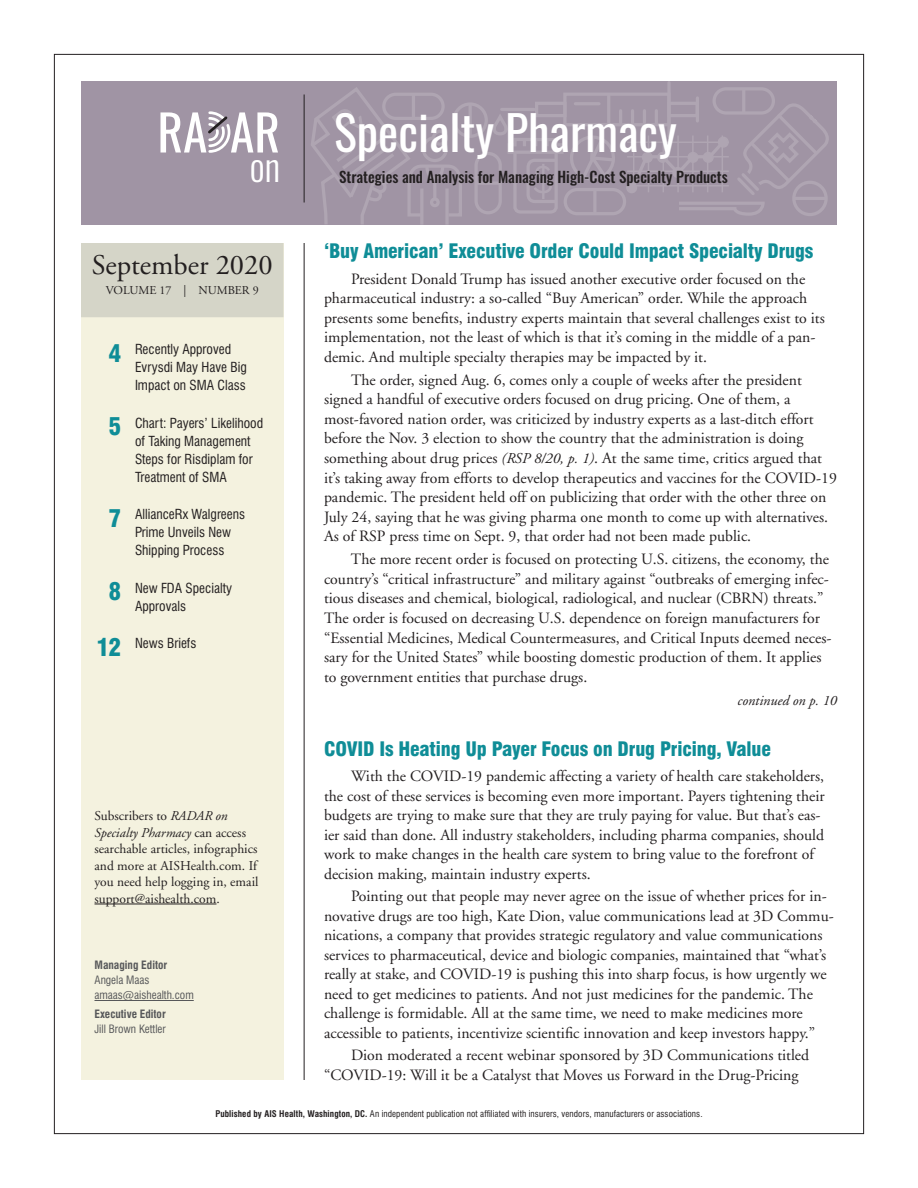
<style>
.page{position:relative;width:918px;height:1188px;background:#fff}
.page>*{position:absolute;margin:0;border:0;box-sizing:border-box;transform-origin:0 0}
.t1{font:48px "Oswald";color:#fff}
.t2{font:300 37.5px "Oswald";color:#fff}
.t3{font:28.5px "Adobe Garamond";color:#231f20}
.t4{font:900 condensed 19.5px "Swiss 721 BT";letter-spacing:-.01em;color:#0f8d97}
.t5{font:15.75px/19.6px "Adobe Garamond";color:#231f20}
.t6{font:500 15px "Oswald";color:#231f20}
.t7{font:italic 14.25px "Adobe Garamond";color:#231f20}
.t8{font:condensed 13.5px/18px "Swiss 721 BT";color:#231f20}
.t9{font:13.5px/16.5px "Adobe Garamond";color:#231f20}
.t10{font:12px "Adobe Garamond";color:#231f20}
.t11{font:condensed 11.25px/15px "Swiss 721 BT";color:#57585a}
.t12{font:700 condensed 11.25px "Swiss 721 BT";color:#57585a}
.t13{font:condensed 9px "Swiss 721 BT";letter-spacing:.01em;color:#231f20}
.s1{font-weight:900;font-size:24px;color:#0f8d97}
.s2{font-style:italic}
.s3{font-style:italic;font-size:15px}
.s4{font-weight:700}
</style>
<div class="page">
<hr style="left:304px;top:243px;width:1px;height:837px;background:#231f20">
<div style="left:81px;top:81px;width:756px;height:144px;background:#a094a4"></div>
<div style="left:564px;top:188px;width:62px;height:27px;border:3px solid #afa5b2;border-radius:12px"></div>
<div style="left:474px;top:152px;width:28px;height:62px;border:3px solid #afa5b2;border-radius:12px"></div>
<hr style="left:476px;top:181px;width:25px;height:4px;background:#afa5b2">
<div style="left:712px;top:87px;width:63px;height:28px;border:3px solid #afa5b2;border-radius:12px"></div>
<hr style="left:742px;top:88px;width:3px;height:25px;background:#afa5b2">
<div style="left:452px;top:102px;width:36px;height:36px;border:3px solid #afa5b2;border-radius:50%"></div>
<hr style="left:469px;top:104px;width:3px;height:32px;background:#afa5b2">
<hr style="left:667px;top:83px;width:4px;height:53px;background:#afa5b2">
<hr style="left:696px;top:98px;width:3px;height:23px;background:#afa5b2">
<hr style="left:607px;top:96px;width:3px;height:26px;background:#afa5b2">
<hr style="left:502px;top:108px;width:32px;height:3px;background:#afa5b2">
<div style="left:535px;top:102px;width:32px;height:15px;border:3px solid #afa5b2"></div>
<div style="left:563px;top:93px;width:108px;height:33px;border:3px solid #afa5b2"></div>
<svg style="left:491px;top:111px;width:131px;height:104px"></svg>
<hr style="left:575px;top:102px;width:24px;height:3px;background:#afa5b2">
<svg style="left:311px;top:87px;width:153px;height:138px"></svg>
<hr style="left:433px;top:178px;width:3px;height:21px;background:#afa5b2">
<div style="left:430px;top:197px;width:10px;height:10px;border:3px solid #afa5b2;border-radius:50%"></div>
<hr style="left:445px;top:188px;width:4px;height:37px;background:#afa5b2">
<div style="left:434px;top:131px;width:12px;height:13px;background:#a094a4;border-radius:50%"></div>
<div style="left:432px;top:130px;width:16px;height:16px;border:3px solid #afa5b2;border-radius:50%"></div>
<hr style="left:627px;top:142px;width:102px;height:1px;background:#afa5b2">
<hr style="left:627px;top:156px;width:102px;height:2px;background:#afa5b2">
<hr style="left:627px;top:171px;width:102px;height:1px;background:#afa5b2">
<div style="left:626px;top:182px;width:11px;height:11px;border:2px solid #afa5b2;border-radius:50%"></div>
<svg style="left:629px;top:100px;width:200px;height:116px"></svg>
<hr style="left:693px;top:155px;width:15px;height:3px;background:#afa5b2">
<hr style="left:648px;top:155px;width:14px;height:3px;background:#afa5b2">
<hr style="left:304px;top:94px;width:1px;height:108px;background:#231f20">
<div style="left:81px;top:243px;width:203px;height:837px;background:#f4f2df"></div>
<div style="left:81px;top:243px;width:203px;height:74px;background:#d5d5c8"></div>
<hr style="left:94px;top:1000px;width:100px;height:1px;background:#57585a">
<hr style="left:94px;top:904px;width:123px;height:1px;background:#231f20">
<svg style="left:160px;top:111px;width:118px;height:42px"></svg>
<h1 class="t1" style="left:334px;top:90px;width:344px">Specialty Pharmacy</h1>
<h2 class="t2" style="left:250px;top:133px;width:32px">on</h2>
<p class="t6" style="left:339px;top:169px;width:390px">Strategies and Analysis for Managing High-Cost Specialty Products</p>
<h3 class="t3" style="left:92px;top:249px;width:182px">September 2020</h3>
<p class="t10" style="left:106px;top:284px;width:154px">VOLUME 17 | NUMBER 9</p>
<p class="t8" style="left:135px;top:340px;width:113px;text-indent:-26px"><span class="s1">4</span> Recently Approved<br>Evrysdi May Have Big<br>Impact on SMA Class</p>
<p class="t8" style="left:135px;top:414px;width:130px;text-indent:-26px"><span class="s1">5</span> Chart: Payers’ Likelihood of Taking Management<br>Steps for Risdiplam for<br>Treatment of SMA</p>
<p class="t8" style="left:135px;top:505px;width:112px;text-indent:-26px"><span class="s1">7</span> AllianceRx Walgreens<br>Prime Unveils New<br>Shipping Process</p>
<p class="t8" style="left:135px;top:579px;width:99px;text-indent:-26px"><span class="s1">8</span> New FDA Specialty<br>Approvals</p>
<p class="t8" style="left:96px;top:634px;width:102px"><span class="s1">12</span> News Briefs</p>
<p class="t9" style="left:94px;top:808px;width:165px">Subscribers to <span class="s2">RADAR on<br>Specialty Pharmacy</span> can access searchable articles, infographics and more at AISHealth.com. If you need help logging in, email support@aishealth.com.</p>
<p class="t12" style="left:94px;top:958px;width:74px">Managing Editor</p>
<p class="t11" style="left:94px;top:972px;width:101px">Angela Maas amaas@aishealth.com</p>
<p class="t12" style="left:94px;top:1008px;width:73px">Executive Editor</p>
<p class="t11" style="left:94px;top:1022px;width:73px">Jill Brown Kettler</p>
<p class="t4" style="left:324px;top:239px;width:491px">‘Buy American’ Executive Order Could Impact Specialty Drugs</p>
<p class="t5" style="left:324px;top:269px;width:502px;text-indent:27px">President Donald Trump has issued another executive order focused on the pharmaceutical industry: a so-called “Buy American” order. While the approach presents some benefits, industry experts maintain that several challenges exist to its implementation, not the least of which is that it’s coming in the middle of a pan&shy;demic. And multiple specialty therapies may be impacted by it.</p>
<p class="t5" style="left:324px;top:370px;width:514px;text-indent:27px">The order, signed Aug. 6, comes only a couple of weeks after the president signed a handful of executive orders focused on drug pricing. One of them, a most-favored nation order, was criticized by industry experts as a last-ditch effort before the Nov. 3 election to show the country that the administration is doing something about drug prices <span class="s3">(RSP 8/20, p. 1)</span>. At the same time, critics argued that it’s taking away from efforts to develop therapeutics and vaccines for the COVID-19 pandemic. The president held off on publicizing that order with the other three on July 24, saying that he was giving pharma one month to come up with alternatives.<br>As of RSP press time on Sept. 9, that order had not been made public.</p>
<p class="t5" style="left:324px;top:550px;width:509px;text-indent:27px">The more recent order is focused on protecting U.S. citizens, the economy, the country’s “critical infrastructure” and military against “outbreaks of emerging infec&shy;tious diseases and chemical, biological, radiological, and nuclear (CBRN) threats.” The order is focused on decreasing U.S. dependence on foreign manufacturers for “Essential Medicines, Medical Countermeasures, and Critical Inputs deemed neces&shy;sary for the United States” while boosting domestic production of them. It applies to government entities that purchase drugs.</p>
<p class="t7" style="left:738px;top:693px;width:101px">continued on p. 10</p>
<p class="t4" style="left:324px;top:737px;width:449px">COVID Is Heating Up Payer Focus on Drug Pricing, Value</p>
<p class="t5" style="left:324px;top:767px;width:502px;text-indent:27px">With the COVID-19 pandemic affecting a variety of health care stakeholders, the cost of these services is becoming even more important. Payers tightening their budgets are trying to make sure that they are truly paying for value. But that’s eas&shy;ier said than done. All industry stakeholders, including pharma companies, should work to make changes in the health care system to bring value to the forefront of decision making, maintain industry experts.</p>
<p class="t5" style="left:324px;top:887px;width:511px;text-indent:27px">Pointing out that people may never agree on the issue of whether prices for in&shy;novative drugs are too high, Kate Dion, value communications lead at 3D Commu&shy;nications, a company that provides strategic regulatory and value communications services to pharmaceutical, device and biologic companies, maintained that “what’s really at stake, and COVID-19 is pushing this into sharp focus, is how urgently we need to get medicines to patients. And not just medicines for the pandemic. The challenge is formidable. All at the same time, we need to make medicines more accessible to patients, incentivize scientific innovation and keep investors happy.”</p>
<p class="t5" style="left:324px;top:1046px;width:487px;text-indent:27px">Dion moderated a recent webinar sponsored by 3D Communications titled “COVID-19: Will it be a Catalyst that Moves us Forward in the Drug-Pricing</p>
<p class="t13" style="left:215px;top:1108px;width:489px"><span class="s4">Published by AIS Health, Washington, DC.</span> An independent publication not affiliated with insurers, vendors, manufacturers or associations.</p>
</div>
